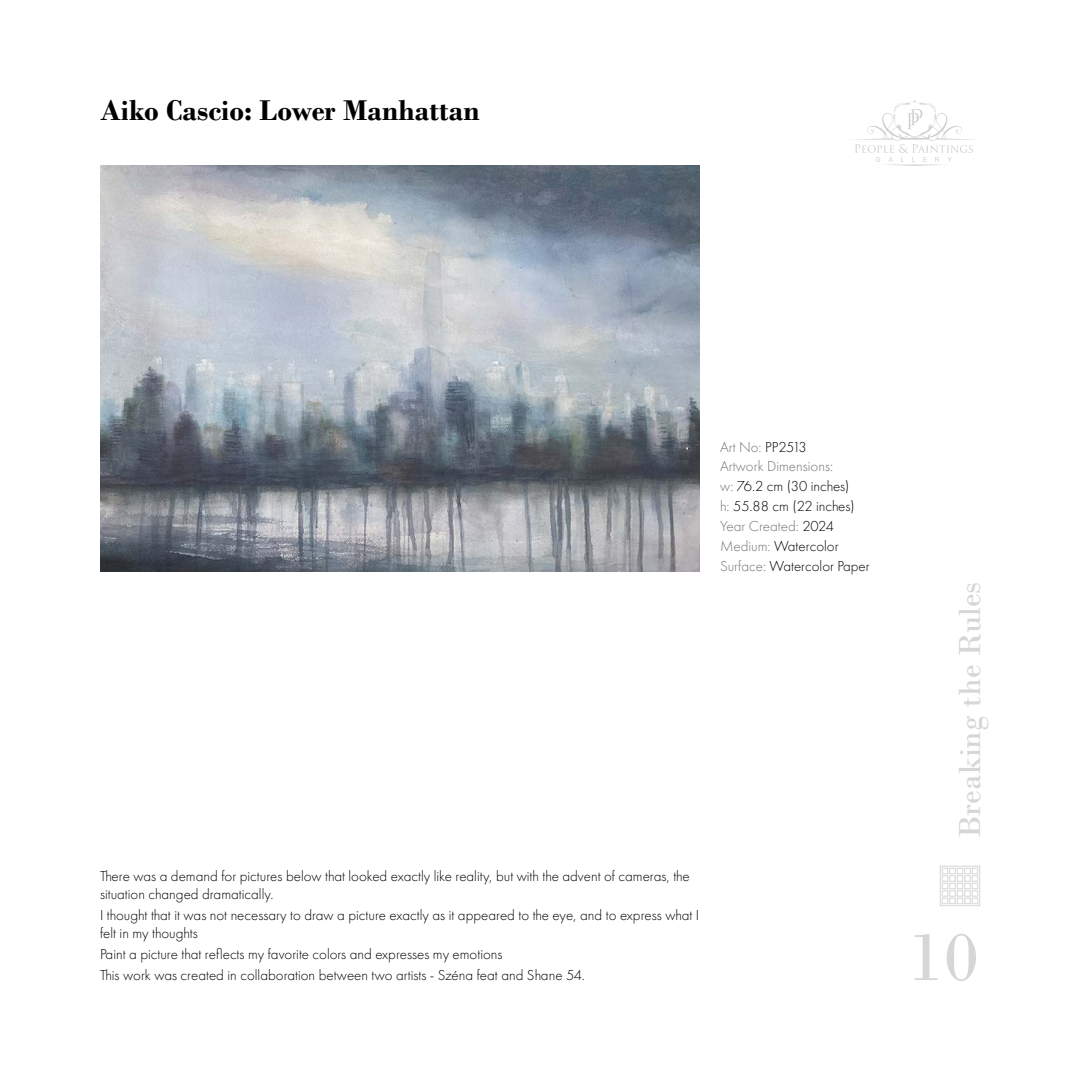
<style>
.page{position:relative;width:1080px;height:1080px;background:#fff}
.page>*{position:absolute;margin:0;border:0;box-sizing:border-box;transform-origin:0 0}
.t1{font:72px "Bodoni";color:#d6d6d6}
.t2{font:32px "Bodoni";color:#d6d6d6}
.t3{font:700 30px "Bodoni";color:#000}
.t4{font:300 15px/20px "Futura PT";color:#000}
.s1{color:#727272}
</style>
<div class="page">
<svg style="left:855px;top:100px;width:118px;height:66px"></svg>
<svg style="left:940px;top:866px;width:40px;height:40px"></svg>
<svg style="left:942px;top:868px;width:36px;height:36px"></svg>
<img style="left:100px;top:165px;width:600px;height:407px">
<h3 class="t3" style="left:100px;top:92px;width:381px">Aiko Cascio: Lower Manhattan</h3>
<p class="t4" style="left:720px;top:437px;width:151px"><span class="s1">Art No:</span> PP2513<br><span class="s1">Artwork Dimensions:<br>w:</span> 76.2 cm (30 inches)<br><span class="s1">h:</span> 55.88 cm (22 inches)<br><span class="s1">Year Created:</span> 2024<br><span class="s1">Medium:</span> Watercolor<br><span class="s1">Surface:</span> Watercolor Paper</p>
<p class="t4" style="left:100px;top:867px;width:591px;line-height:18px">There was a demand for pictures below that looked exactly like reality, but with the advent of cameras, the situation changed dramatically.</p>
<p class="t4" style="left:100px;top:906px;width:601px;line-height:18px">I thought that it was not necessary to draw a picture exactly as it appeared to the eye, and to express what I felt in my thoughts</p>
<p class="t4" style="left:100px;top:944px;width:487px;line-height:21px">Paint a picture that reflects my favorite colors and expresses my emotions<br>This work was created in collaboration between two artists - Széna feat and Shane 54.</p>
<h2 class="t2" style="left:951px;top:838px;width:258px;rotate:-90deg">Breaking the Rules</h2>
<h1 class="t1" style="left:908px;top:914px;width:72px">10</h1>
</div>
